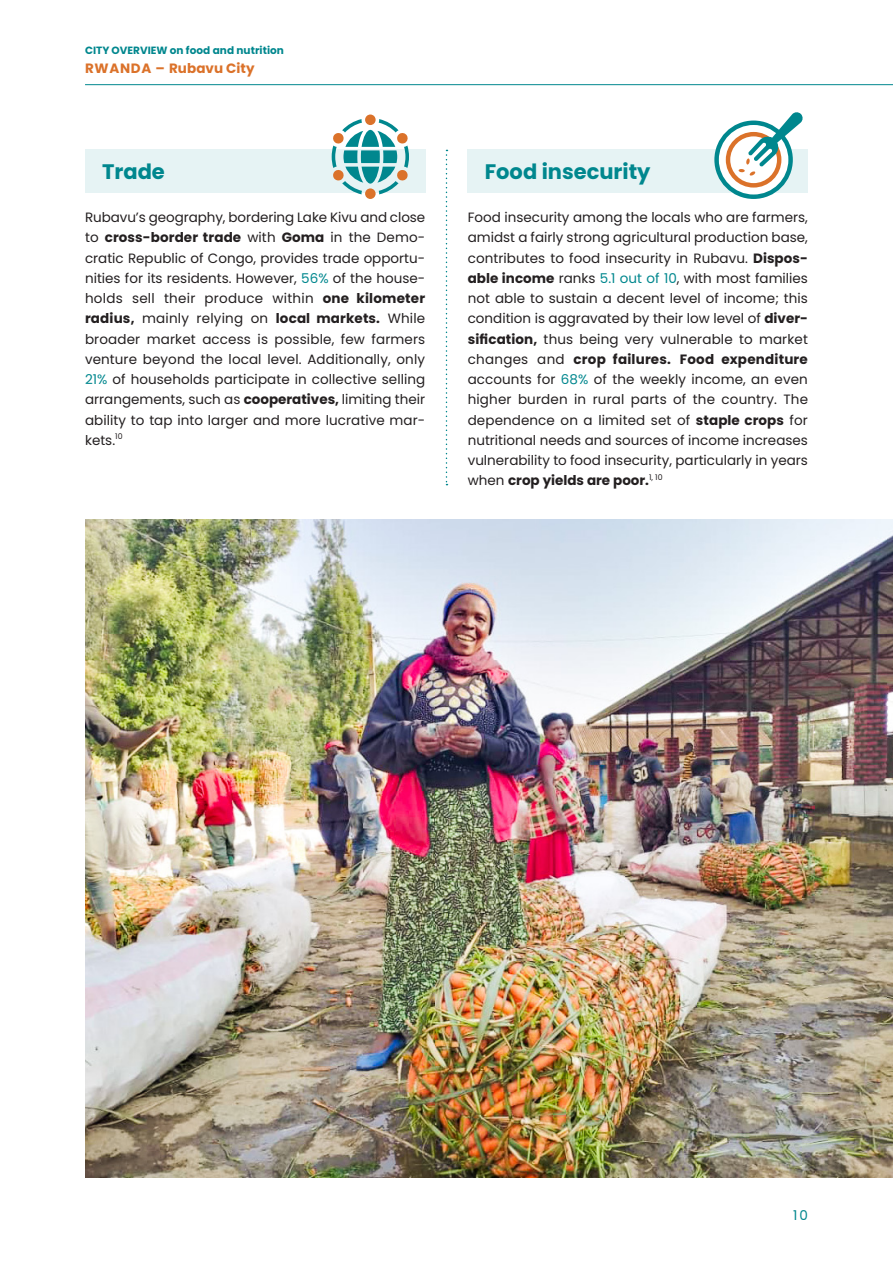
<style>
.page{position:relative;width:893px;height:1263px;background:#fff}
.page>*{position:absolute;margin:0;border:0;box-sizing:border-box;transform-origin:0 0}
.t1{font:700 21px "Poppins";color:#00878e}
.t2{font:13.5px/20.2px "Poppins";color:#231f20;text-align:justify}
.t3{font:700 13.5px "Poppins";letter-spacing:.005em;color:#db722a}
.t4{font:13.5px "Poppins";color:#00878e}
.t5{font:700 10.5px "Poppins";letter-spacing:.005em;color:#00878e}
.s1{font-weight:700}
.s2{color:#00878e}
</style>
<div class="page">
<div style="left:468px;top:150px;width:340px;height:43px;background:#e6f3f4"></div>
<svg style="left:714px;top:121px;width:79px;height:78px"></svg>
<div style="left:719px;top:125px;width:69px;height:69px;background:#fff;border-radius:50%"></div>
<svg style="left:726px;top:132px;width:55px;height:56px"></svg>
<div style="left:730px;top:136px;width:47px;height:47px;background:#fff;border-radius:50%"></div>
<svg style="left:739px;top:112px;width:64px;height:64px"></svg>
<img style="left:85px;top:519px;width:808px;height:659px">
<div style="left:85px;top:150px;width:340px;height:43px;background:#e6f3f4"></div>
<div style="left:365px;top:188px;width:11px;height:11px;background:#db722a;border-radius:50%"></div>
<div style="left:365px;top:115px;width:11px;height:10px;background:#db722a;border-radius:50%"></div>
<svg style="left:332px;top:119px;width:77px;height:75px"></svg>
<svg style="left:446px;top:150px;width:1px;height:335px"></svg>
<hr style="left:85px;top:84px;width:808px;height:1px;background:#00878e">
<p class="t5" style="left:85px;top:44px;width:200px">CITY OVERVIEW on food and nutrition</p>
<p class="t3" style="left:85px;top:60px;width:171px">RWANDA – Rubavu City</p>
<h1 class="t1" style="left:102px;top:159px;width:64px">Trade</h1>
<p class="t2" style="left:85px;top:207px;width:342px">Rubavu’s geography, bordering Lake Kivu and close to <span class="s1">cross-border trade</span> with <span class="s1">Goma</span> in the Demo&shy;cratic Republic of Congo, provides trade opportu&shy;nities for its residents. However, <span class="s2">56%</span> of the house&shy;holds sell their produce within <span class="s1">one kilometer radius,</span> mainly relying on <span class="s1">local markets.</span> While broader market access is possible, few farmers venture beyond the local level. Additionally, only <span class="s2">21%</span> of households participate in collective selling arrangements, such as <span class="s1">cooperatives,</span> limiting their ability to tap into larger and more lucrative mar&shy;kets.<sup>10</sup></p>
<h1 class="t1" style="left:485px;top:159px;width:167px">Food insecurity</h1>
<p class="t2" style="left:468px;top:207px;width:342px">Food insecurity among the locals who are farmers, amidst a fairly strong agricultural production base, contributes to food insecurity in Rubavu. <span class="s1">Dispos&shy;able income</span> ranks <span class="s2">5.1 out of 10</span>, with most families not able to sustain a decent level of income; this condition is aggravated by their low level of <span class="s1">diver&shy;sification,</span> thus being very vulnerable to market changes and <span class="s1">crop failures. Food expenditure </span>accounts for <span class="s2">68%</span> of the weekly income, an even higher burden in rural parts of the country. The dependence on a limited set of <span class="s1">staple crops</span> for nutritional needs and sources of income increases vulnerability to food insecurity, particularly in years when <span class="s1">crop yields are poor.</span><sup>1,</sup> <sup>10</sup></p>
<p class="t4" style="left:793px;top:1208px;width:16px">10</p>
</div>
